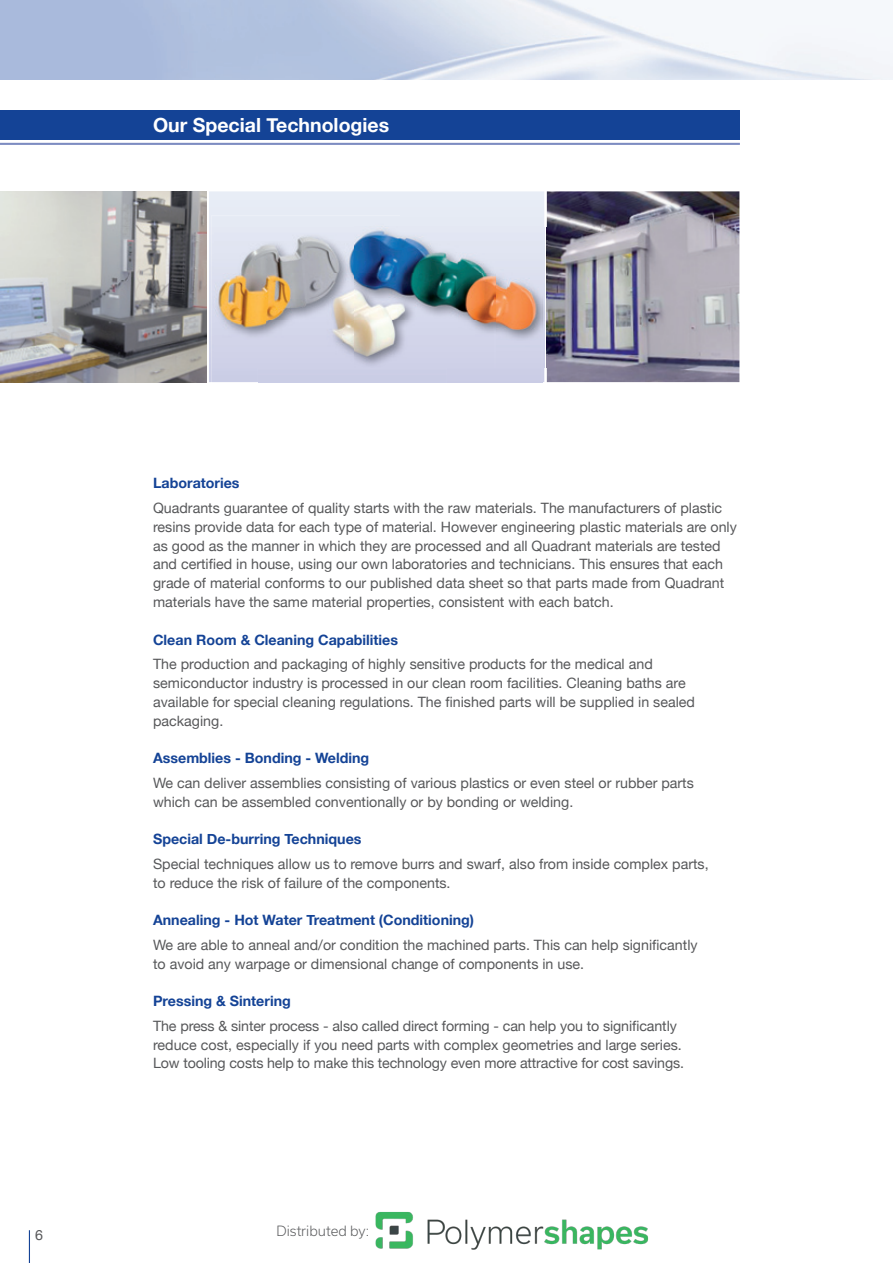
<style>
.page{position:relative;width:893px;height:1263px;background:#fff}
.page>*{position:absolute;margin:0;border:0;box-sizing:border-box;transform-origin:0 0}
.t1{font:700 19.5px "Helvetica Neue";color:#fff}
.t2{font:14.25px/18.8px "Helvetica Neue";color:#57585a}
.t3{font:700 14.25px "Helvetica Neue";color:#144396}
.t4{font:300 13.5px "Usual";color:#58595b}
</style>
<div class="page">
<div style="left:0;top:111px;width:740px;height:29px;background:#144396"></div>
<hr style="left:0;top:143px;width:740px;height:2px;background:#7d8cc1">
<img style="left:547px;top:191px;width:192px;height:191px">
<svg style="left:209px;top:191px;width:335px;height:191px;background:#e6ebf5"></svg>
<img style="left:0;top:191px;width:206px;height:191px">
<img style="left:259px;top:227px;width:289px;height:141px">
<img style="left:211px;top:215px;width:189px;height:42px">
<div style="left:400px;top:215px;width:142px;height:12px;background:#e5eaf4"></div>
<img style="left:211px;top:257px;width:48px;height:125px">
<div style="left:258px;top:367px;width:284px;height:15px;background:#cbcee6"></div>
<hr style="left:29px;top:1230px;width:1px;height:33px;background:#144396">
<img style="left:375px;top:1212px;width:273px;height:38px">
<h1 class="t1" style="left:153px;top:108px;width:238px">Our Special Technologies</h1>
<p class="t3" style="left:153px;top:470px;width:88px">Laboratories</p>
<p class="t2" style="left:153px;top:498px;width:585px">Quadrants guarantee of quality starts with the raw materials. The manufacturers of plastic resins provide data for each type of material. However engineering plastic materials are only as good as the manner in which they are processed and all Quadrant materials are tested and certified in house, using our own laboratories and technicians. This ensures that each grade of material conforms to our published data sheet so that parts made from Quadrant materials have the same material properties, consistent with each batch.</p>
<p class="t3" style="left:153px;top:626px;width:247px">Clean Room &amp; Cleaning Capabilities</p>
<p class="t2" style="left:153px;top:654px;width:543px">The production and packaging of highly sensitive products for the medical and semiconductor industry is processed in our clean room facilities. Cleaning baths are available for special cleaning regulations. The finished parts will be supplied in sealed packaging.</p>
<p class="t3" style="left:153px;top:745px;width:218px">Assemblies - Bonding - Welding</p>
<p class="t2" style="left:153px;top:772px;width:542px">We can deliver assemblies consisting of various plastics or even steel or rubber parts which can be assembled conventionally or by bonding or welding.</p>
<p class="t3" style="left:153px;top:826px;width:210px">Special De-burring Techniques</p>
<p class="t2" style="left:153px;top:853px;width:557px">Special techniques allow us to remove burrs and swarf, also from inside complex parts, to reduce the risk of failure of the components.</p>
<p class="t3" style="left:153px;top:907px;width:323px">Annealing - Hot Water Treatment (Conditioning)</p>
<p class="t2" style="left:153px;top:934px;width:546px">We are able to anneal and/or condition the machined parts. This can help significantly to avoid any warpage or dimensional change of components in use.</p>
<p class="t3" style="left:153px;top:988px;width:139px">Pressing &amp; Sintering</p>
<p class="t2" style="left:153px;top:1015px;width:532px">The press &amp; sinter process - also called direct forming - can help you to significantly reduce cost, especially if you need parts with complex geometries and large series.<br>Low tooling costs help to make this technology even more attractive for cost savings.</p>
<p class="t2" style="left:35px;top:1225px;width:9px">6</p>
<p class="t4" style="left:276px;top:1223px;width:94px">Distributed by:</p>
</div>
